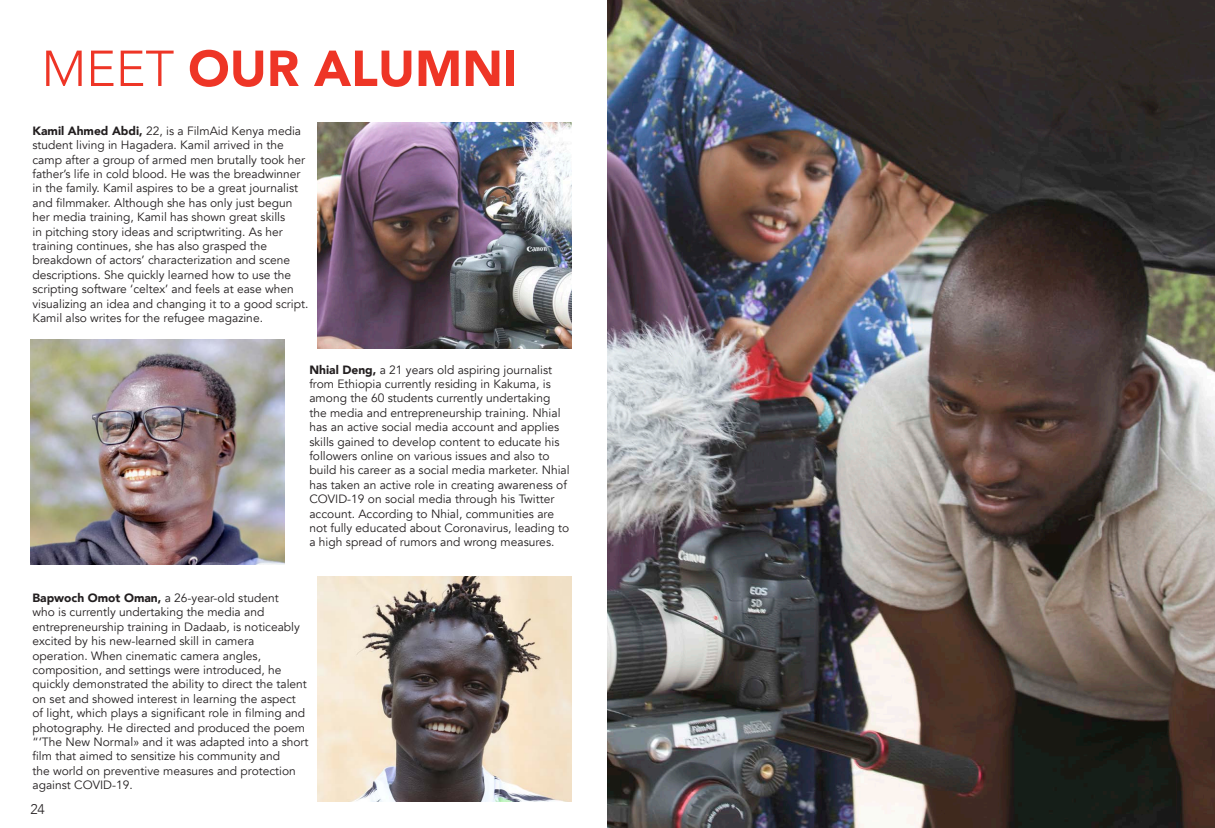
<style>
.page{position:relative;width:1215px;height:828px;background:#fff}
.page>*{position:absolute;margin:0;border:0;box-sizing:border-box;transform-origin:0 0}
.t1{font:900 50px "Avenir";color:#ee3526}
.t2{font:300 14px "Avenir";color:#231f20}
.t3{font:12px/14.4px "Avenir";color:#231f20}
.s1{font-weight:300}
.s2{font-weight:900}
</style>
<div class="page">
<img style="left:317px;top:123px;width:254px;height:225px">
<img style="left:30px;top:340px;width:254px;height:225px">
<img style="left:317px;top:576px;width:254px;height:226px">
<img style="left:607px;top:0;width:607px;height:828px">
<p class="t1" style="left:42px;top:26px;width:477px"><span class="s1">MEET</span> OUR ALUMNI</p>
<p class="t3" style="left:32px;top:124px;width:277px"><span class="s2">Kamil Ahmed Abdi,</span> 22, is a FilmAid Kenya media student living in Hagadera. Kamil arrived in the camp after a group of armed men brutally took her father’s life in cold blood. He was the breadwinner in the family. Kamil aspires to be a great journalist and filmmaker. Although she has only just begun her media training, Kamil has shown great skills<br>in pitching story ideas and scriptwriting. As her training continues, she has also grasped the breakdown of actors’ characterization and scene descriptions. She quickly learned how to use the scripting software ‘celtex’ and feels at ease when visualizing an idea and changing it to a good script.<br>Kamil also writes for the refugee magazine.</p>
<p class="t3" style="left:309px;top:362px;width:262px"><span class="s2">Nhial Deng,</span> a 21 years old aspiring journalist from Ethiopia currently residing in Kakuma, is among the 60 students currently undertaking the media and entrepreneurship training. Nhial has an active social media account and applies skills gained to develop content to educate his followers online on various issues and also to build his career as a social media marketer. Nhial has taken an active role in creating awareness of COVID-19 on social media through his Twitter account. According to Nhial, communities are not fully educated about Coronavirus, leading to a high spread of rumors and wrong measures.</p>
<p class="t3" style="left:32px;top:591px;width:277px"><span class="s2">Bapwoch Omot Oman,</span> a 26-year-old student<br>who is currently undertaking the media and entrepreneurship training in Dadaab, is noticeably excited by his new-learned skill in camera operation. When cinematic camera angles, composition, and settings were introduced, he quickly demonstrated the ability to direct the talent on set and showed interest in learning the aspect of light, which plays a significant role in filming and photography. He directed and produced the poem “‘The New Normal» and it was adapted into a short film that aimed to sensitize his community and<br>the world on preventive measures and protection against COVID-19.</p>
<p class="t2" style="left:30px;top:800px;width:16px">24</p>
</div>
